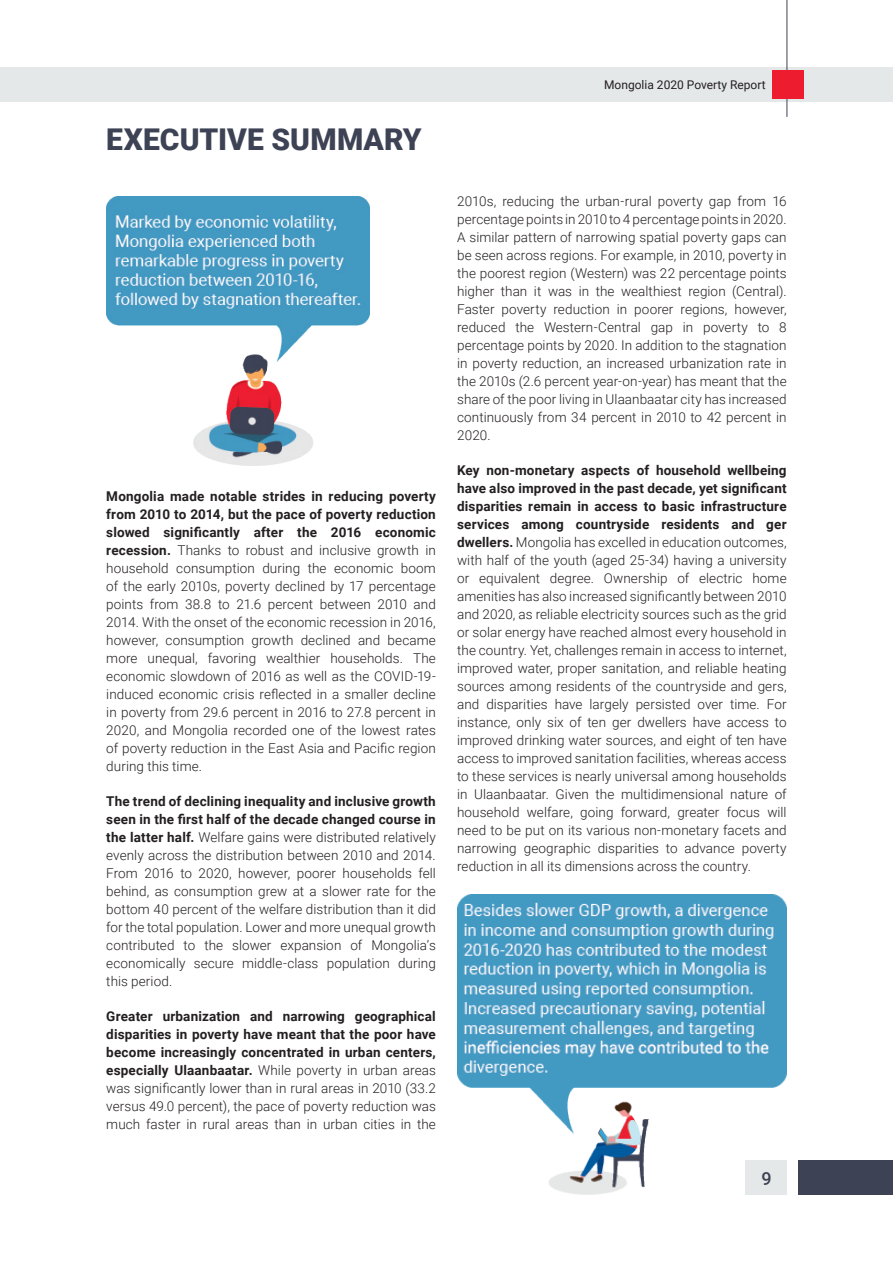
<style>
.page{position:relative;width:893px;height:1263px;background:#fff}
.page>*{position:absolute;margin:0;border:0;box-sizing:border-box;transform-origin:0 0}
.Content{font:900 30px "Roboto";letter-spacing:.005em;color:#3d4254}
.t1{font:500 18px "Roboto";color:#3d4254}
.body_text{font:300 13.5px/18px "Roboto";letter-spacing:.005em;color:#231f20;text-align:justify}
.t2{font:12px "Roboto";color:#231f20}
.s1{font-weight:700}
</style>
<div class="page">
<div style="left:798px;top:1161px;width:95px;height:34px;background:#3d4254"></div>
<div style="left:746px;top:1161px;width:41px;height:34px;background:#e5e8e8"></div>
<div style="left:0;top:67px;width:893px;height:35px;background:#e5e8e8"></div>
<hr style="left:787px;top:0;width:1px;height:117px;background:#3d4254">
<div style="left:772px;top:70px;width:32px;height:28px;background:#ed1c2e"></div>
<img style="left:106px;top:196px;width:264px;height:270px">
<img style="left:457px;top:894px;width:330px;height:300px">
<p class="Content" style="left:106px;top:118px;width:317px">EXECUTIVE SUMMARY</p>
<p class="body_text" style="left:106px;top:487px;width:331px"><span class="s1">Mongolia made notable strides in reducing poverty from 2010 to 2014, but the pace of poverty reduction slowed significantly after the 2016 economic recession.</span> Thanks to robust and inclusive growth in household consumption during the economic boom of the early 2010s, poverty declined by 17 percentage points from 38.8 to 21.6 percent between 2010 and 2014. With the onset of the economic recession in 2016, however, consumption growth declined and became more unequal, favoring wealthier households. The economic slowdown of 2016 as well as the COVID-19- induced economic crisis reflected in a smaller decline in poverty from 29.6 percent in 2016 to 27.8 percent in 2020, and Mongolia recorded one of the lowest rates of poverty reduction in the East Asia and Pacific region during this time.</p>
<p class="body_text" style="left:106px;top:792px;width:331px"><span class="s1">The trend of declining inequality and inclusive growth seen in the first half of the decade changed course in the latter half.</span> Welfare gains were distributed relatively evenly across the distribution between 2010 and 2014.<br>From 2016 to 2020, however, poorer households fell behind, as consumption grew at a slower rate for the bottom 40 percent of the welfare distribution than it did for the total population. Lower and more unequal growth contributed to the slower expansion of Mongolia’s economically secure middle-class population during this period.</p>
<p class="body_text" style="left:106px;top:1007px;width:331px"><span class="s1">Greater urbanization and narrowing geographical disparities in poverty have meant that the poor have become increasingly concentrated in urban centers, especially Ulaanbaatar.</span> While poverty in urban areas was significantly lower than in rural areas in 2010 (33.2 versus 49.0 percent), the pace of poverty reduction was much faster in rural areas than in urban cities in the</p>
<p class="t2" style="left:604px;top:76px;width:163px">Mongolia 2020 Poverty Report</p>
<p class="body_text" style="left:457px;top:192px;width:331px">2010s, reducing the urban-rural poverty gap from 16 percentage points in 2010 to 4 percentage points in 2020.<br>A similar pattern of narrowing spatial poverty gaps can be seen across regions. For example, in 2010, poverty in the poorest region (Western) was 22 percentage points higher than it was in the wealthiest region (Central).<br>Faster poverty reduction in poorer regions, however, reduced the Western-Central gap in poverty to 8 percentage points by 2020. In addition to the stagnation in poverty reduction, an increased urbanization rate in the 2010s (2.6 percent year-on-year) has meant that the share of the poor living in Ulaanbaatar city has increased continuously from 34 percent in 2010 to 42 percent in 2020.</p>
<p class="body_text" style="left:457px;top:461px;width:331px"><span class="s1">Key non-monetary aspects of household wellbeing have also improved in the past decade, yet significant disparities remain in access to basic infrastructure services among countryside residents and ger dwellers.</span> Mongolia has excelled in education outcomes, with half of the youth (aged 25-34) having a university or equivalent degree. Ownership of electric home amenities has also increased significantly between 2010 and 2020, as reliable electricity sources such as the grid or solar energy have reached almost every household in the country. Yet, challenges remain in access to internet, improved water, proper sanitation, and reliable heating sources among residents of the countryside and gers, and disparities have largely persisted over time. For instance, only six of ten ger dwellers have access to improved drinking water sources, and eight of ten have access to improved sanitation facilities, whereas access to these services is nearly universal among households in Ulaanbaatar. Given the multidimensional nature of household welfare, going forward, greater focus will need to be put on its various non-monetary facets and narrowing geographic disparities to advance poverty reduction in all its dimensions across the country.</p>
<h2 class="t1" style="left:761px;top:1166px;width:12px">9</h2>
</div>
